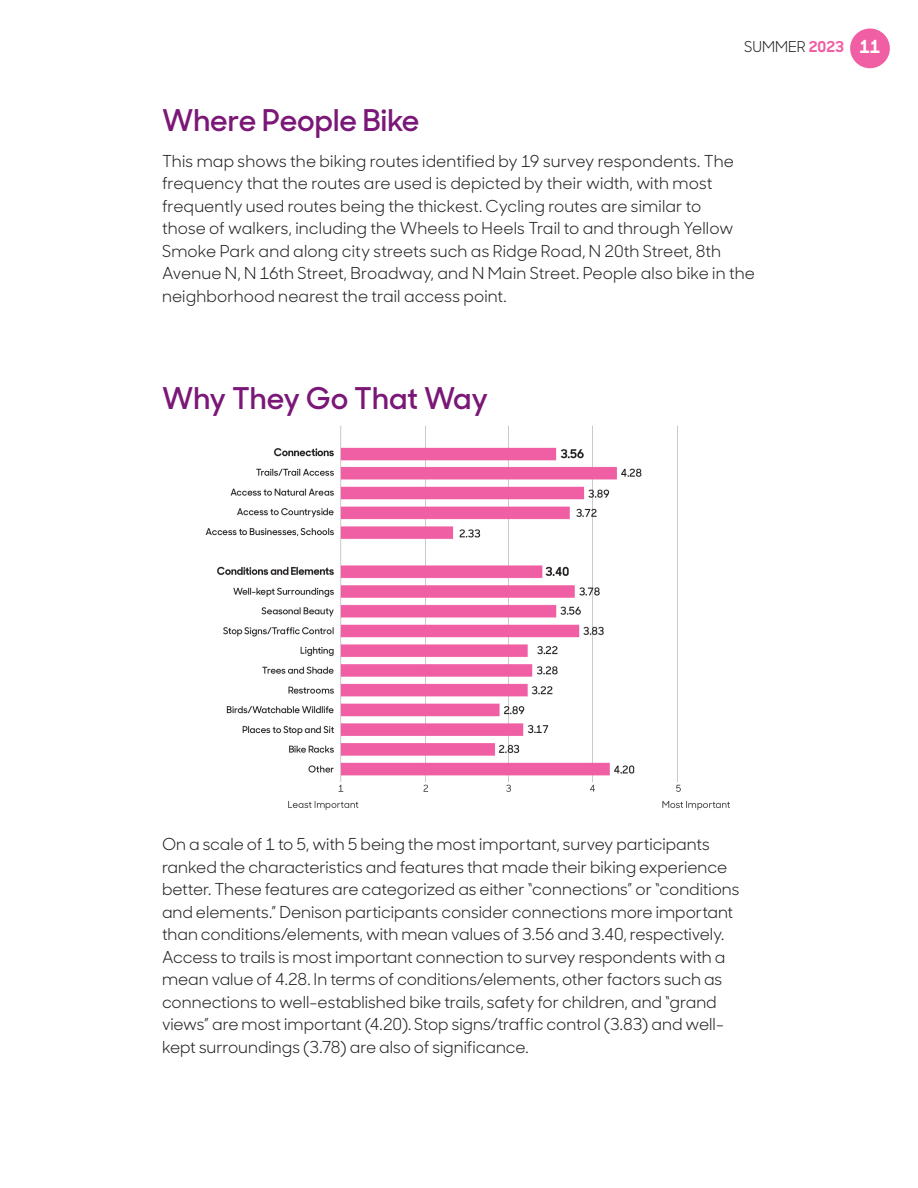
<style>
.page{position:relative;width:918px;height:1188px;background:#fff}
.page>*{position:absolute;margin:0;border:0;box-sizing:border-box;transform-origin:0 0}
.Heading_1{font:600 30px "Sharp Sans No 1";color:#7a1777}
.Body_Text{font:16.5px/22.5px "Sharp Sans No 1";color:#231f20}
.t1{font:15px "Sharp Sans No 1";color:#231f20}
.s1{font-weight:700;color:#f05ea3}
.s2{font-weight:700;font-size:18px;color:#fff}
</style>
<div class="page">
<div style="left:850px;top:28px;width:40px;height:40px;background:#f05ea3;border-radius:50%"></div>
<img style="left:205px;top:425px;width:525px;height:386px">
<p class="t1" style="left:744px;top:35px;width:138px">SUMMER <span class="s1">2023</span> <span class="s2">11</span></p>
<p class="Heading_1" style="left:162px;top:96px;width:259px">Where People Bike</p>
<p class="Body_Text" style="left:162px;top:148px;width:594px">This map shows the biking routes identified by 19 survey respondents. The frequency that the routes are used is depicted by their width, with most frequently used routes being the thickest. Cycling routes are similar to<br>those of walkers, including the Wheels to Heels Trail to and through Yellow Smoke Park and along city streets such as Ridge Road, N 20th Street, 8th Avenue N, N 16th Street, Broadway, and N Main Street. People also bike in the neighborhood nearest the trail access point.</p>
<p class="Heading_1" style="left:162px;top:375px;width:328px">Why They Go That Way</p>
<p class="Body_Text" style="left:162px;top:832px;width:579px">On a scale of 1 to 5, with 5 being the most important, survey participants ranked the characteristics and features that made their biking experience better. These features are categorized as either “connections” or “conditions and elements.” Denison participants consider connections more important than conditions/elements, with mean values of 3.56 and 3.40, respectively.<br>Access to trails is most important connection to survey respondents with a mean value of 4.28. In terms of conditions/elements, other factors such as connections to well-established bike trails, safety for children, and “grand views” are most important (4.20). Stop signs/traffic control (3.83) and well&shy;kept surroundings (3.78) are also of significance.</p>
</div>
